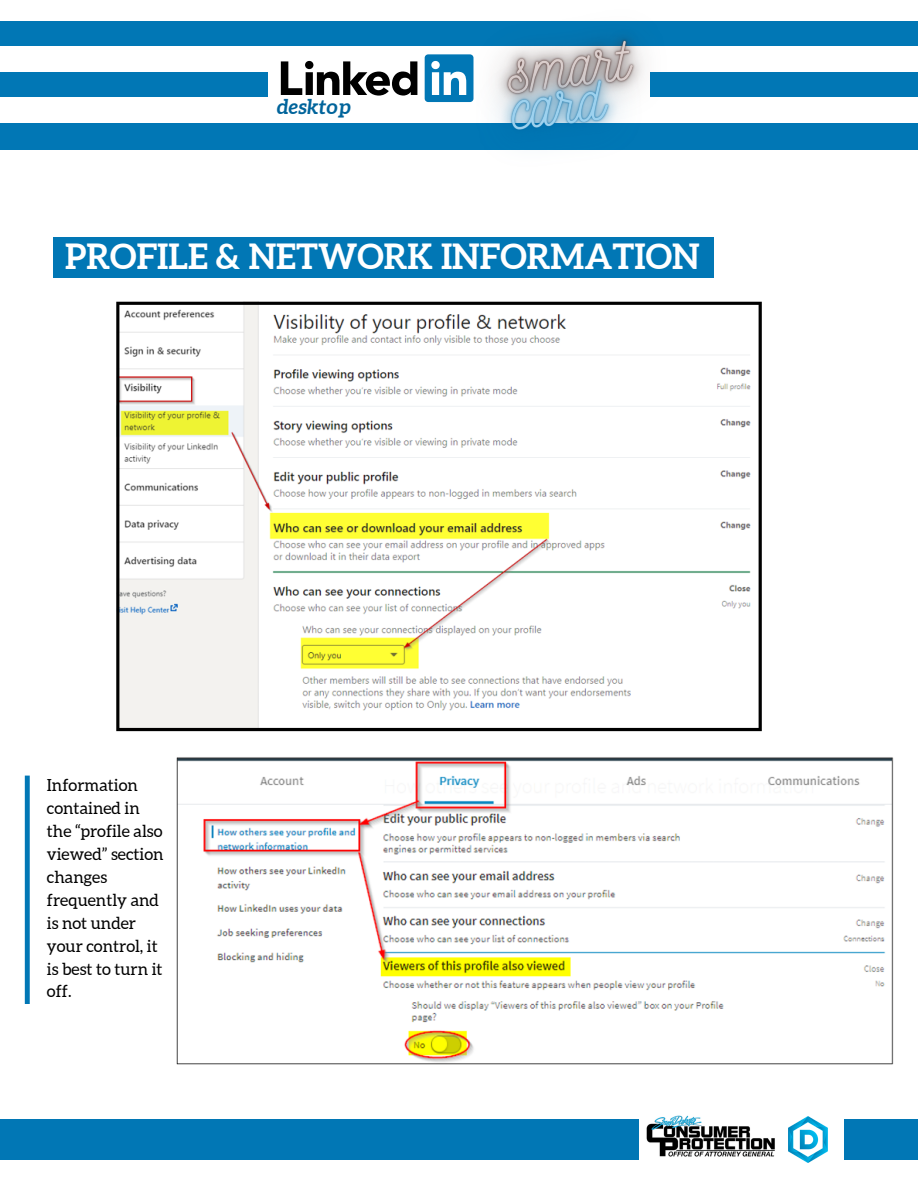
<style>
.page{position:relative;width:918px;height:1188px;background:#fff}
.page>*{position:absolute;margin:0;border:0;box-sizing:border-box;transform-origin:0 0}
.t1{font:700 34.65px "Aleo";color:#fff}
.t2{font:italic 700 20.55px "Aleo";color:#01649b}
.t3{font:16.65px/23px "Aleo";color:#000}
</style>
<div class="page">
<div style="left:0;top:1120px;width:918px;height:40px;background:#0177b5"></div>
<img style="left:640px;top:1115px;width:145px;height:45px">
<div style="left:785px;top:1114px;width:58px;height:58px;background:#fff"></div>
<img style="left:788px;top:1117px;width:40px;height:46px">
<div style="left:53px;top:238px;width:661px;height:40px;background:#0177b5"></div>
<img style="left:176px;top:757px;width:718px;height:308px">
<svg style="left:116px;top:302px;width:646px;height:429px"></svg>
<svg style="left:25px;top:776px;width:5px;height:228px"></svg>
<div style="left:0;top:123px;width:918px;height:27px;background:#0177b5"></div>
<div style="left:0;top:22px;width:918px;height:24px;background:#0177b5"></div>
<img style="left:426px;top:21px;width:266px;height:109px">
<div style="left:650px;top:72px;width:268px;height:24px;background:#0177b5"></div>
<div style="left:0;top:72px;width:268px;height:24px;background:#0177b5"></div>
<svg style="left:281px;top:61px;width:136px;height:35px"></svg>
<div style="left:425px;top:54px;width:48px;height:48px;background:#0177b5;border-radius:4px"></div>
<svg style="left:431px;top:61px;width:35px;height:34px"></svg>
<p class="t2" style="left:277px;top:94px;width:76px">desktop</p>
<p class="t1" style="left:65px;top:237px;width:636px">PROFILE &amp; NETWORK INFORMATION</p>
<p class="t3" style="left:47px;top:774px;width:118px">Information contained in the “profile also viewed” section changes frequently and is not under your control, it is best to turn it off.</p>
</div>
